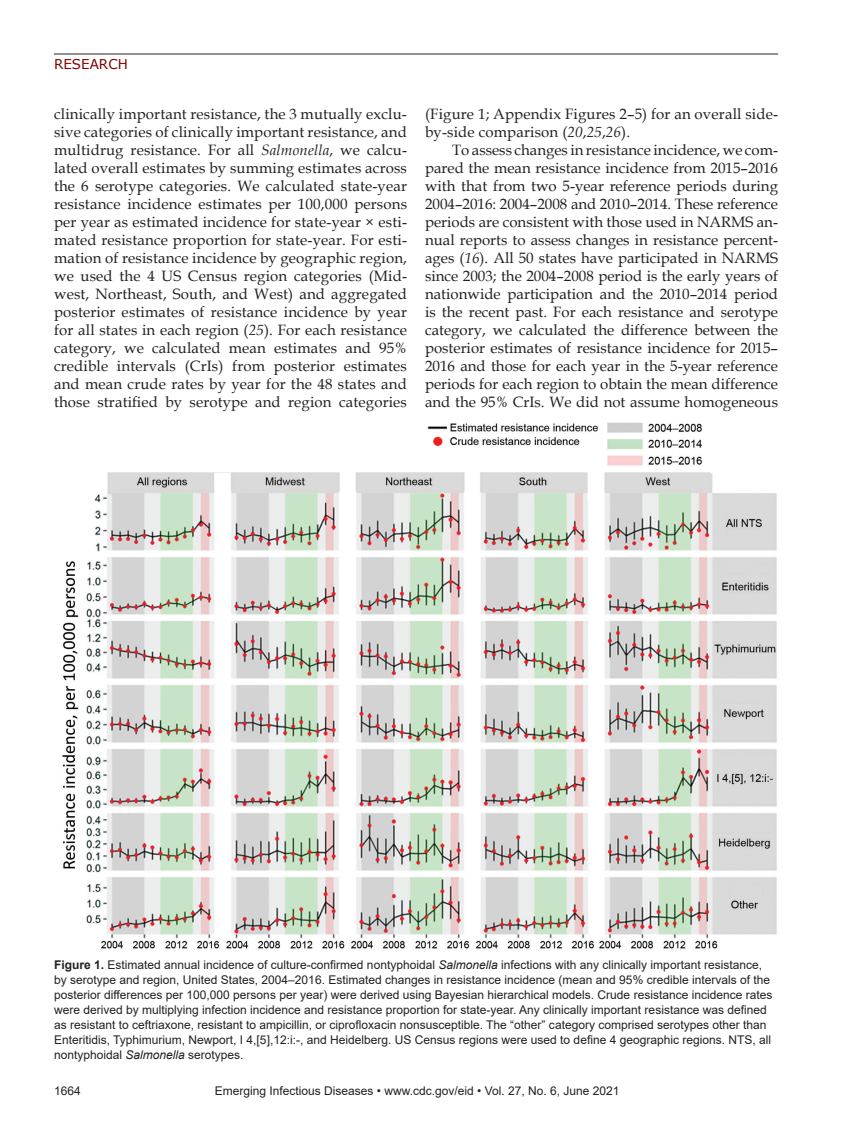
<style>
.page{position:relative;width:851px;height:1134px;background:#fff}
.page>*{position:absolute;margin:0;border:0;box-sizing:border-box;transform-origin:0 0}
.t1{font:15px/18px "Book Antiqua";letter-spacing:.01em;color:#231f20;text-align:justify}
.t2{font:13.5px "Verdana";color:#820301}
.t3{font:12px/15px "Arial";color:#231f20}
.s1{font-style:italic}
.s2{font-weight:700}
</style>
<div class="page">
<hr style="left:54px;top:54px;width:724px;height:1px;background:#231f20">
<img style="left:62px;top:422px;width:715px;height:527px">
<p class="t2" style="left:54px;top:55px;width:75px">RESEARCH</p>
<p class="t1" style="left:54px;top:104px;width:354px">clinically important resistance, the 3 mutually exclu&shy;sive categories of clinically important resistance, and multidrug resistance. For all <span class="s1">Salmonella</span>, we calcu&shy;lated overall estimates by summing estimates across the 6 serotype categories. We calculated state-year resistance incidence estimates per 100,000 persons per year as estimated incidence for state-year × esti&shy;mated resistance proportion for state-year. For esti&shy;mation of resistance incidence by geographic region, we used the 4 US Census region categories (Mid&shy;west, Northeast, South, and West) and aggregated posterior estimates of resistance incidence by year for all states in each region (<span class="s1">25</span>). For each resistance category, we calculated mean estimates and 95% credible intervals (CrIs) from posterior estimates and mean crude rates by year for the 48 states and those stratified by serotype and region categories</p>
<p class="t1" style="left:425px;top:104px;width:354px">(Figure 1; Appendix Figures 2–5) for an overall side&shy;by-side comparison (<span class="s1">20</span>,<span class="s1">25</span>,<span class="s1">26</span>).</p>
<p class="t1" style="left:425px;top:140px;width:354px;text-indent:27px">To assess changes in resistance incidence, we com&shy;pared the mean resistance incidence from 2015–2016 with that from two 5-year reference periods during 2004–2016: 2004–2008 and 2010–2014. These reference periods are consistent with those used in NARMS an&shy;nual reports to assess changes in resistance percent&shy;ages (<span class="s1">16</span>). All 50 states have participated in NARMS since 2003; the 2004–2008 period is the early years of nationwide participation and the 2010–2014 period is the recent past. For each resistance and serotype category, we calculated the difference between the posterior estimates of resistance incidence for 2015– 2016 and those for each year in the 5-year reference periods for each region to obtain the mean difference and the 95% CrIs. We did not assume homogeneous</p>
<p class="t3" style="left:54px;top:957px;width:720px"><span class="s2">Figure 1.</span> Estimated annual incidence of culture-confirmed nontyphoidal <span class="s1">Salmonella</span> infections with any clinically important resistance, by serotype and region, United States, 2004–2016. Estimated changes in resistance incidence (mean and 95% credible intervals of the posterior differences per 100,000 persons per year) were derived using Bayesian hierarchical models. Crude resistance incidence rates were derived by multiplying infection incidence and resistance proportion for state-year. Any clinically important resistance was defined as resistant to ceftriaxone, resistant to ampicillin, or ciprofloxacin nonsusceptible. The “other” category comprised serotypes other than Enteritidis, Typhimurium, Newport, I 4,[5],12:i:-, and Heidelberg. US Census regions were used to define 4 geographic regions. NTS, all nontyphoidal <span class="s1">Salmonella</span> serotypes.</p>
<p class="t3" style="left:54px;top:1084px;width:28px">1664</p>
<p class="t3" style="left:215px;top:1084px;width:406px">Emerging Infectious Diseases • www.cdc.gov/eid • Vol. 27, No. 6, June 2021</p>
</div>
